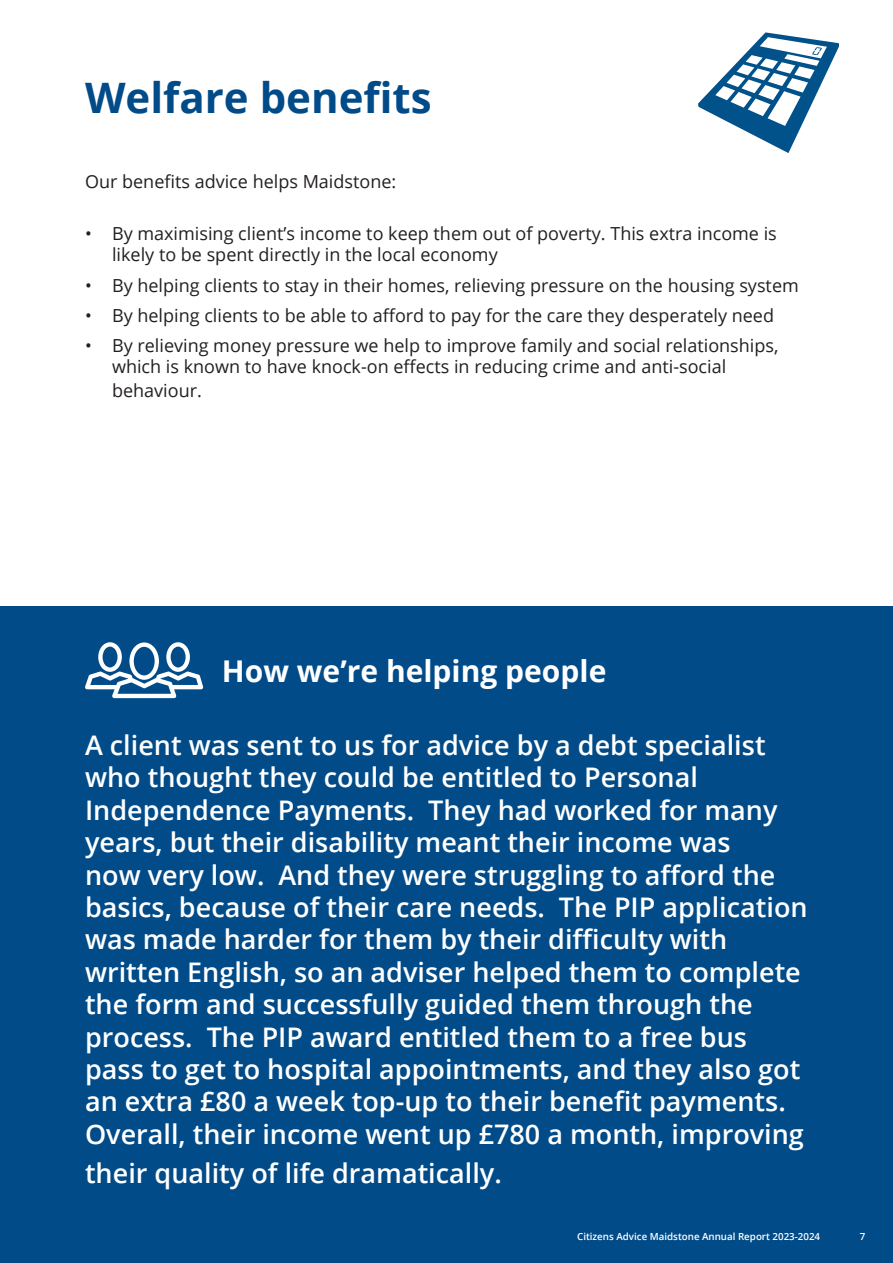
<style>
.page{position:relative;width:893px;height:1263px;background:#fff}
.page>*{position:absolute;margin:0;border:0;box-sizing:border-box;transform-origin:0 0}
.t1{font:700 42px "Open Sans";color:#014b88}
.t2{font:700 30px "Open Sans";color:#fff}
.t3{font:600 27px/32.4px "Open Sans";color:#fff}
.t4{font:18px/21.6px "Open Sans";color:#231f20}
.t5{font:600 9.75px "Open Sans";color:#fff}
</style>
<div class="page">
<div style="left:0;top:607px;width:893px;height:656px;background:#014b88"></div>
<svg style="left:698px;top:32px;width:141px;height:121px"></svg>
<svg style="left:85px;top:642px;width:118px;height:56px"></svg>
<p class="t1" style="left:85px;top:68px;width:348px">Welfare benefits</p>
<p class="t4" style="left:85px;top:170px;width:313px">Our benefits advice helps Maidstone:</p>
<p class="t4" style="left:112px;top:222px;width:666px;text-indent:-27px">• By maximising client’s income to keep them out of poverty. This extra income is likely to be spent directly in the local economy</p>
<p class="t4" style="left:85px;top:274px;width:715px">• By helping clients to stay in their homes, relieving pressure on the housing system</p>
<p class="t4" style="left:85px;top:304px;width:690px">• By helping clients to be able to afford to pay for the care they desperately need</p>
<p class="t4" style="left:112px;top:334px;width:668px;text-indent:-27px">• By relieving money pressure we help to improve family and social relationships, which is known to have knock-on effects in reducing crime and anti-social</p>
<p class="t4" style="left:112px;top:379px;width:91px">behaviour.</p>
<p class="t2" style="left:222px;top:650px;width:386px">How we’re helping people</p>
<p class="t3" style="left:85px;top:728px;width:724px">A client was sent to us for advice by a debt specialist who thought they could be entitled to Personal Independence Payments. They had worked for many years, but their disability meant their income was<br>now very low. And they were struggling to afford the basics, because of their care needs. The PIP application was made harder for them by their difficulty with written English, so an adviser helped them to complete the form and successfully guided them through the process. The PIP award entitled them to a free bus pass to get to hospital appointments, and they also got an extra £80 a week top-up to their benefit payments.<br>Overall, their income went up £780 a month, improving</p>
<p class="t3" style="left:85px;top:1156px;width:418px">their quality of life dramatically.</p>
<p class="t5" style="left:577px;top:1229px;width:245px">Citizens Advice Maidstone Annual Report 2023-2024</p>
<p class="t5" style="left:860px;top:1229px;width:7px">7</p>
</div>
